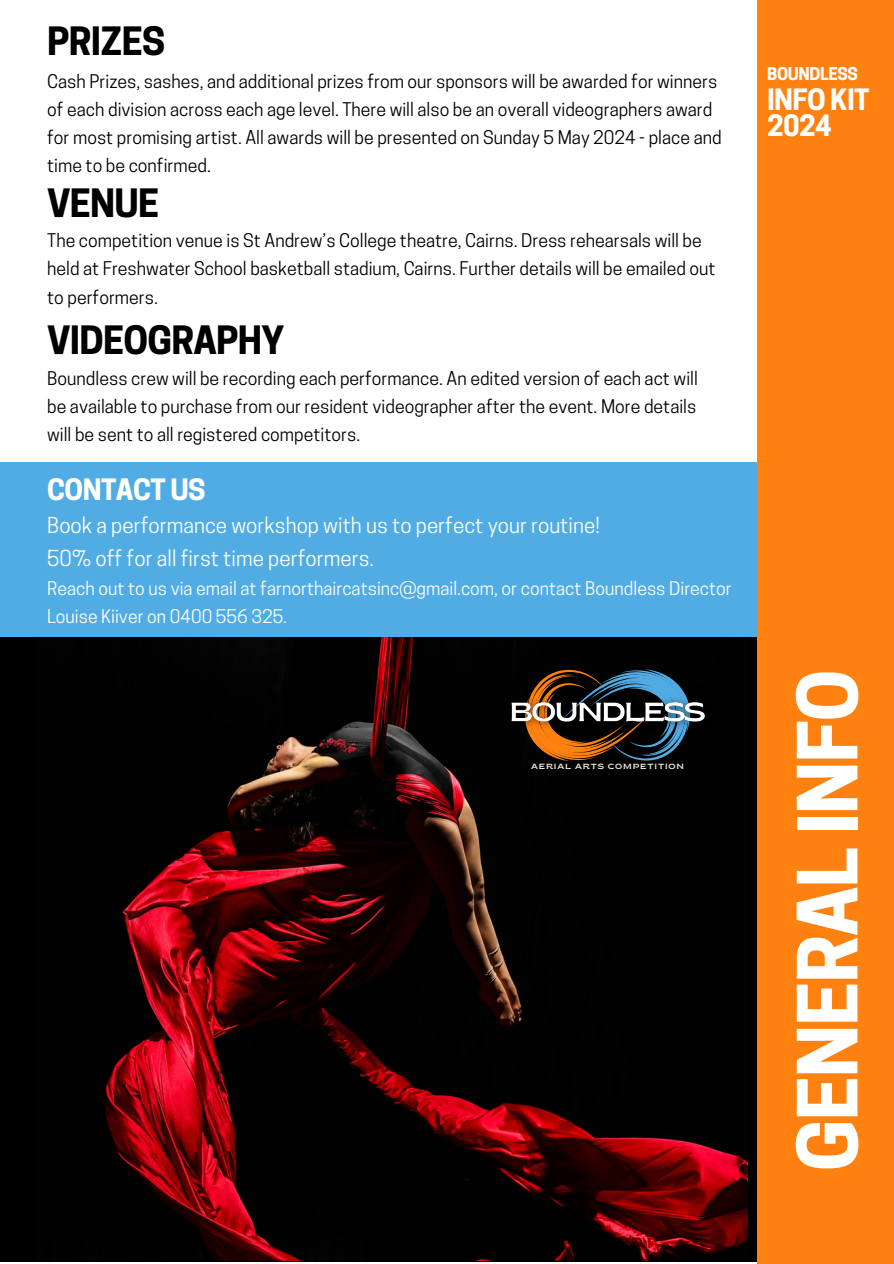
<style>
.page{position:relative;width:894px;height:1264px;background:#fff}
.page>*{position:absolute;margin:0;border:0;box-sizing:border-box;transform-origin:0 0}
.t1{font:700 77.7px "Cooper Hewitt";letter-spacing:-.02em;color:#fff}
.t2{font:700 36.6px "Cooper Hewitt";letter-spacing:-.02em;color:#000}
.t3{font:700 27.6px/26.8px "Cooper Hewitt";letter-spacing:-.02em;color:#fff}
.t4{font:20.7px/32.7px "Cooper Hewitt";color:#fff}
.t5{font:17.7px/28.2px "Cooper Hewitt";color:#000}
.t6{font:17.7px/28.2px "Cooper Hewitt";color:#fff}
.t7{font:700 16.5px "Cooper Hewitt";letter-spacing:-.02em;color:#fff}
.t8{font:semi-expanded 7.5px "Brice";letter-spacing:.115em;color:#ece6db}
</style>
<div class="page">
<div style="left:0;top:579px;width:776px;height:682px;background:#000"></div>
<img style="left:37px;top:636px;width:710px;height:624px">
<div style="left:0;top:462px;width:771px;height:174px;background:#52ace4"></div>
<div style="left:756px;top:0;width:137px;height:1263px;background:#ff8210"></div>
<svg style="left:525px;top:669px;width:165px;height:92px"></svg>
<img style="left:499px;top:691px;width:217px;height:43px">
<h2 class="t2" style="left:47px;top:28px;width:119px">PRIZES</h2>
<h6 class="t5" style="left:47px;top:69px;width:675px">Cash Prizes, sashes, and additional prizes from our sponsors will be awarded for winners of each division across each age level. There will also be an overall videographers award for most promising artist. All awards will be presented on Sunday 5 May 2024 - place and time to be confirmed.</h6>
<h6 class="t2" style="left:47px;top:189px;width:113px">VENUE</h6>
<h6 class="t5" style="left:47px;top:229px;width:669px">The competition venue is St Andrew’s College theatre, Cairns. Dress rehearsals will be held at Freshwater School basketball stadium, Cairns. Further details will be emailed out to performers.</h6>
<p class="t2" style="left:47px;top:326px;width:239px">VIDEOGRAPHY</p>
<p class="t5" style="left:47px;top:366px;width:652px;text-align:justify">Boundless crew will be recording each performance. An edited version of each act will be available to purchase from our resident videographer after the event. More details will be sent to all registered competitors.</p>
<h2 class="t3" style="left:47px;top:479px;width:160px">CONTACT US</h2>
<h6 class="t4" style="left:47px;top:511px;width:554px">Book a performance workshop with us to perfect your routine!<br>50% off for all first time performers.</h6>
<h6 class="t6" style="left:47px;top:576px;width:686px">Reach out to us via email at farnorthaircatsinc@gmail.com, or contact Boundless Director<br>Louise Kiiver on 0400 556 325.</h6>
<h3 class="t8" style="left:531px;top:763px;width:154px">AERIAL ARTS COMPETITION</h3>
<h5 class="t7" style="left:766px;top:68px;width:92px">BOUNDLESS</h5>
<h1 class="t3" style="left:766px;top:89px;width:104px">INFO KIT<br>2024</h1>
<h3 class="t1" style="left:798px;top:1171px;width:503px;rotate:-90deg">GENERAL INFO</h3>
</div>
